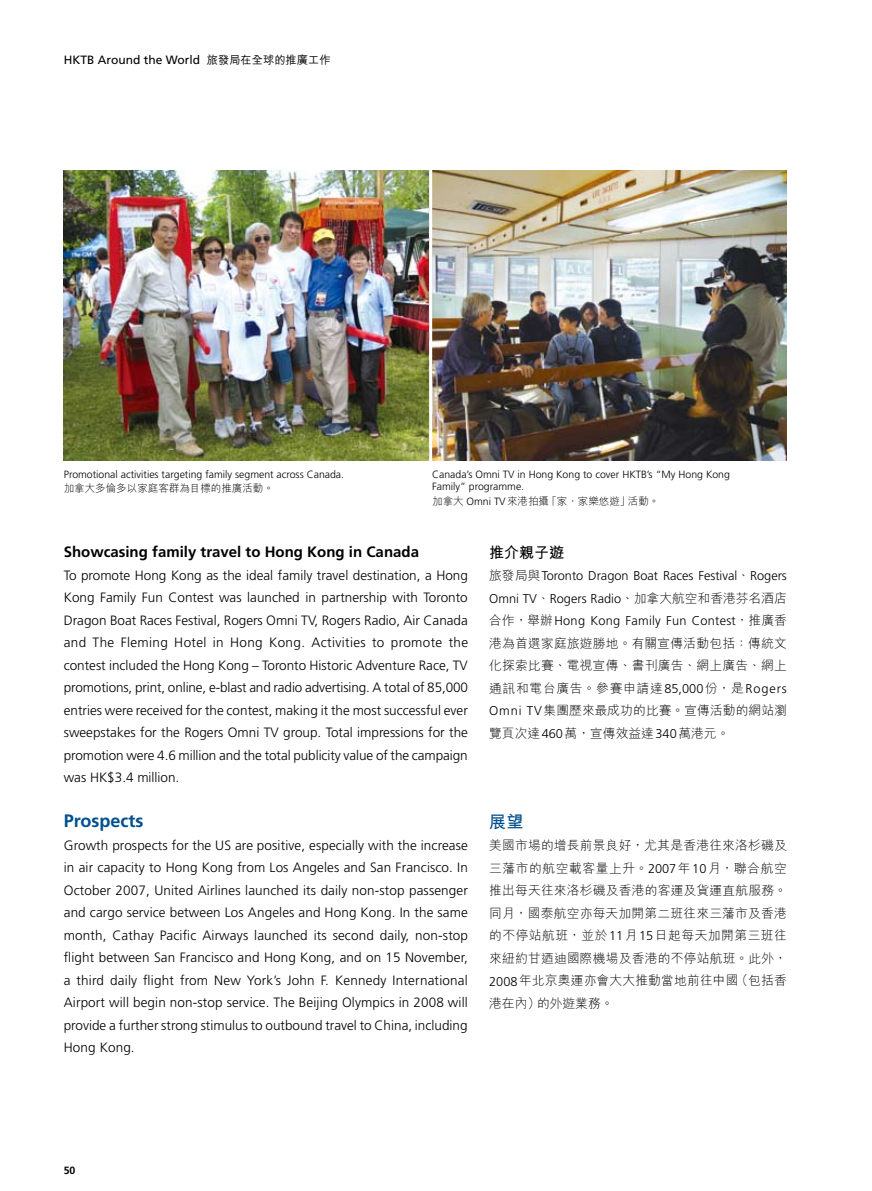
<style>
.page{position:relative;width:872px;height:1191px;background:#fff}
.page>*{position:absolute;margin:0;border:0;box-sizing:border-box;transform-origin:0 0}
.t1{font:700 18px "Frutiger";color:#004f8e}
.t2{font:700 17.25px "M Hei HK";color:#004f8e}
.t3{font:700 15px "Frutiger";color:#000}
.t4{font:700 15px "M Hei HK";color:#000}
.t5{font:300 13.5px/22.5px "Frutiger";color:#000;text-align:justify}
.t6{font:300 12.75px/22.5px "M Hei HK";letter-spacing:.015em;color:#000;text-align:justify}
.t7{font:300 12.75px/22.5px "Frutiger";color:#000;text-align:justify}
.t8{font:12px "Frutiger";color:#000}
.t9{font:300 10.5px/12.8px "Frutiger";color:#000}
.t10{font:300 10.5px "M Hei HK";color:#000}
.t11{font:700 10.5px "Frutiger";color:#000}
.s1{font-family:"M Hei HK";font-weight:500;font-size:11.25px}
.s2{font-family:"Frutiger"}
.s3{font-family:"M Hei HK"}
</style>
<div class="page">
<img style="left:64px;top:170px;width:365px;height:291px">
<img style="left:432px;top:170px;width:355px;height:291px">
<p class="t8" style="left:64px;top:53px;width:268px">HKTB Around the World <span class="s1">旅發局在全球的推廣工作</span></p>
<p class="t9" style="left:64px;top:467px;width:282px">Promotional activities targeting family segment across Canada.</p>
<p class="t10" style="left:64px;top:481px;width:211px">加拿大多倫多以家庭客群為目標的推廣活動。</p>
<p class="t9" style="left:432px;top:467px;width:299px">Canada’s Omni TV in Hong Kong to cover HKTB’s “My Hong Kong<br>Family” programme.</p>
<p class="t10" style="left:432px;top:494px;width:229px">加拿大 <span class="s2">Omni TV</span>來港拍攝「家．家樂悠遊」活動。</p>
<p class="t3" style="left:64px;top:543px;width:357px">Showcasing family travel to Hong Kong in Canada</p>
<p class="t5" style="left:64px;top:564px;width:406px">To promote Hong Kong as the ideal family travel destination, a Hong Kong Family Fun Contest was launched in partnership with Toronto Dragon Boat Races Festival, Rogers Omni TV, Rogers Radio, Air Canada and The Fleming Hotel in Hong Kong. Activities to promote the contest included the Hong Kong – Toronto Historic Adventure Race, TV promotions, print, online, e-blast and radio advertising. A total of 85,000 entries were received for the contest, making it the most successful ever sweepstakes for the Rogers Omni TV group. Total impressions for the promotion were 4.6 million and the total publicity value of the campaign was HK$3.4 million.</p>
<h1 class="t1" style="left:64px;top:810px;width:81px">Prospects</h1>
<p class="t5" style="left:64px;top:834px;width:406px">Growth prospects for the US are positive, especially with the increase in air capacity to Hong Kong from Los Angeles and San Francisco. In October 2007, United Airlines launched its daily non-stop passenger and cargo service between Los Angeles and Hong Kong. In the same month, Cathay Pacific Airways launched its second daily, non-stop flight between San Francisco and Hong Kong, and on 15 November, a third daily flight from New York’s John F. Kennedy International Airport will begin non-stop service. The Beijing Olympics in 2008 will provide a further strong stimulus to outbound travel to China, including Hong Kong.</p>
<p class="t4" style="left:489px;top:541px;width:76px">推介親子遊</p>
<p class="t7" style="left:489px;top:564px;width:299px"><span class="s3">旅發局與</span>Toronto Dragon Boat Races Festival<span class="s3">、</span>Rogers Omni TV<span class="s3">、</span>Rogers Radio<span class="s3">、加拿大航空和香港芬名酒店合作，舉辦</span>Hong Kong Family Fun Contest<span class="s3">，推廣香</span></p>
<p class="t6" style="left:489px;top:631px;width:299px">港為首選家庭旅遊勝地。有關宣傳活動包括：傳統文化探索比賽、電視宣傳、書刊廣告、網上廣告、網上通訊和電台廣告。參賽申請達<span class="s2">85,000</span>份，是<span class="s2">Rogers Omni TV</span>集團歷來最成功的比賽。宣傳活動的網站瀏覽頁次達<span class="s2">460</span>萬，宣傳效益達<span class="s2">340</span>萬港元。</p>
<p class="t2" style="left:489px;top:809px;width:36px">展望</p>
<p class="t6" style="left:489px;top:834px;width:299px">美國市場的增長前景良好，尤其是香港往來洛杉磯及三藩市的航空載客量上升。<span class="s2">2007</span>年<span class="s2">10</span>月，聯合航空推出每天往來洛杉磯及香港的客運及貨運直航服務。同月，國泰航空亦每天加開第二班往來三藩市及香港的不停站航班，並於<span class="s2">11</span>月<span class="s2">15</span>日起每天加開第三班往來紐約甘迺迪國際機場及香港的不停站航班。此外，<span class="s2">2008</span>年北京奧運亦會大大推動當地前往中國（包括香港在內）的外遊業務。</p>
<p class="t11" style="left:64px;top:1164px;width:13px">50</p>
</div>
